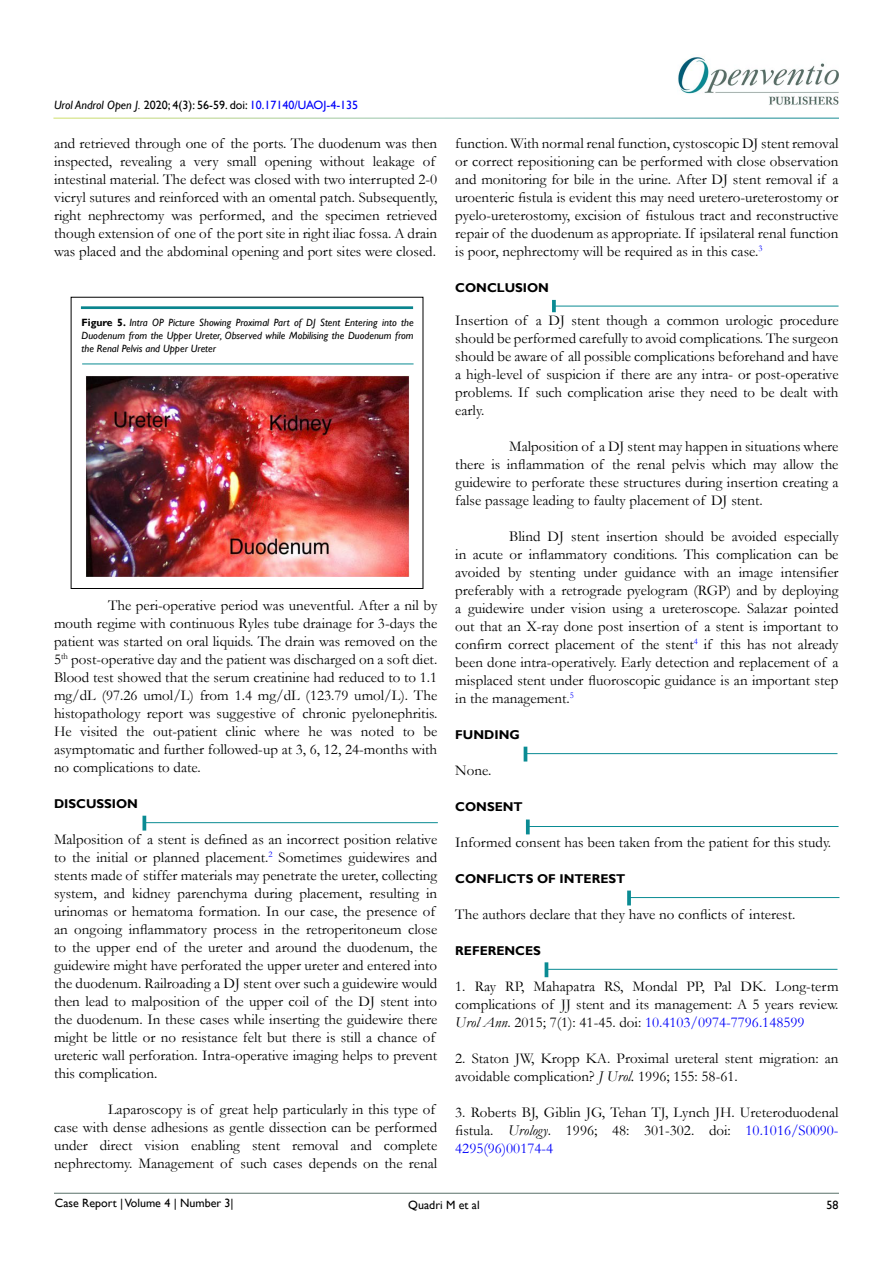
<style>
.page{position:relative;width:893px;height:1263px;background:#fff}
.page>*{position:absolute;margin:0;border:0;box-sizing:border-box;transform-origin:0 0}
.t1{font:15px/18px "Garamond";color:#000;text-align:justify}
.t2{font:700 12.75px "Gill Sans";color:#000}
.t3{font:12px "Gill Sans";color:#000}
.t4{font:12px "Gill Sans";color:#000101}
.t5{font:italic 10.5px/12.6px "Gill Sans";color:#000;text-align:justify}
.s1{font-style:italic}
.s2{color:#0000fa}
.s3{font-weight:700;font-style:normal}
</style>
<div class="page">
<hr style="left:54px;top:1193px;width:785px;height:1px;background:#597068">
<img style="left:678px;top:57px;width:161px;height:48px">
<hr style="left:555px;top:306px;width:283px;height:1px;background:#0a8b93">
<svg style="left:552px;top:300px;width:4px;height:12px"></svg>
<img style="left:86px;top:376px;width:324px;height:201px">
<div style="left:68px;top:294px;width:357px;height:16px;background:#f9f2f3;opacity:.75"></div>
<hr style="left:82px;top:364px;width:332px;height:1px;background:#0a8b93">
<hr style="left:144px;top:822px;width:294px;height:1px;background:#0a8b93">
<svg style="left:142px;top:816px;width:4px;height:14px"></svg>
<hr style="left:525px;top:753px;width:312px;height:1px;background:#0a8b93">
<hr style="left:524px;top:747px;width:3px;height:14px;background:#0a8b93">
<hr style="left:528px;top:826px;width:310px;height:1px;background:#0a8b93">
<svg style="left:526px;top:819px;width:4px;height:15px"></svg>
<hr style="left:629px;top:897px;width:210px;height:1px;background:#0a8b93">
<svg style="left:627px;top:890px;width:4px;height:15px"></svg>
<hr style="left:546px;top:969px;width:291px;height:1px;background:#0a8b93">
<hr style="left:545px;top:962px;width:3px;height:15px;background:#0a8b93">
<p class="t3" style="left:54px;top:98px;width:306px"><span class="s1">Urol Androl Open J.</span> 2020; 4(3): 56-59. doi: <span class="s2">10.17140/UAOJ-4-135</span></p>
<p class="t1" style="left:54px;top:134px;width:385px;text-align:left">and retrieved through one of the ports. The duodenum was then inspected, revealing a very small opening without leakage of intestinal material. The defect was closed with two interrupted 2-0 vicryl sutures and reinforced with an omental patch. Subsequently, right nephrectomy was performed, and the specimen retrieved though extension of one of the port site in right iliac fossa. A drain was placed and the abdominal opening and port sites were closed.</p>
<p class="t5" style="left:81px;top:317px;width:334px"><span class="s3">Figure 5.</span> Intra OP Picture Showing Proximal Part of DJ Stent Entering into the Duodenum from the Upper Ureter, Observed while Mobilising the Duodenum from the Renal Pelvis and Upper Ureter</p>
<p class="t1" style="left:54px;top:596px;width:385px;text-indent:54px">The peri-operative period was uneventful. After a nil by mouth regime with continuous Ryles tube drainage for 3-days the patient was started on oral liquids. The drain was removed on the 5<sup>th</sup> post-operative day and the patient was discharged on a soft diet.<br>Blood test showed that the serum creatinine had reduced to to 1.1 mg/dL (97.26 umol/L) from 1.4 mg/dL (123.79 umol/L). The histopathology report was suggestive of chronic pyelonephritis.<br>He visited the out-patient clinic where he was noted to be asymptomatic and further followed-up at 3, 6, 12, 24-months with no complications to date.</p>
<p class="t2" style="left:54px;top:796px;width:86px">DISCUSSION</p>
<p class="t1" style="left:54px;top:830px;width:385px;text-align:left">Malposition of a stent is defined as an incorrect position relative to the initial or planned placement.<sup>2</sup> Sometimes guidewires and stents made of stiffer materials may penetrate the ureter, collecting system, and kidney parenchyma during placement, resulting in urinomas or hematoma formation. In our case, the presence of an ongoing inflammatory process in the retroperitoneum close to the upper end of the ureter and around the duodenum, the guidewire might have perforated the upper ureter and entered into the duodenum. Railroading a DJ stent over such a guidewire would then lead to malposition of the upper coil of the DJ stent into the duodenum. In these cases while inserting the guidewire there might be little or no resistance felt but there is still a chance of ureteric wall perforation. Intra-operative imaging helps to prevent this complication.</p>
<p class="t1" style="left:54px;top:1100px;width:385px;text-align:left;text-indent:54px">Laparoscopy is of great help particularly in this type of case with dense adhesions as gentle dissection can be performed under direct vision enabling stent removal and complete nephrectomy. Management of such cases depends on the renal</p>
<p class="t1" style="left:455px;top:134px;width:385px">function. With normal renal function, cystoscopic DJ stent removal or correct repositioning can be performed with close observation and monitoring for bile in the urine. After DJ stent removal if a uroenteric fistula is evident this may need uretero-ureterostomy or pyelo-ureterostomy, excision of fistulous tract and reconstructive repair of the duodenum as appropriate. If ipsilateral renal function is poor, nephrectomy will be required as in this case.<sup>3</sup></p>
<p class="t2" style="left:455px;top:280px;width:95px">CONCLUSION</p>
<p class="t1" style="left:455px;top:311px;width:385px">Insertion of a DJ stent though a common urologic procedure should be performed carefully to avoid complications. The surgeon should be aware of all possible complications beforehand and have a high-level of suspicion if there are any intra- or post-operative problems. If such complication arise they need to be dealt with early.</p>
<p class="t1" style="left:455px;top:437px;width:385px;text-indent:54px">Malposition of a DJ stent may happen in situations where there is inflammation of the renal pelvis which may allow the guidewire to perforate these structures during insertion creating a false passage leading to faulty placement of DJ stent.</p>
<p class="t1" style="left:455px;top:527px;width:385px;text-indent:54px">Blind DJ stent insertion should be avoided especially in acute or inflammatory conditions. This complication can be avoided by stenting under guidance with an image intensifier preferably with a retrograde pyelogram (RGP) and by deploying a guidewire under vision using a ureteroscope. Salazar pointed out that an X-ray done post insertion of a stent is important to confirm correct placement of the stent<sup>4</sup> if this has not already been done intra-operatively. Early detection and replacement of a misplaced stent under fluoroscopic guidance is an important step in the management.<sup>5</sup></p>
<p class="t2" style="left:455px;top:727px;width:66px">FUNDING</p>
<p class="t1" style="left:455px;top:761px;width:38px">None.</p>
<p class="t2" style="left:455px;top:799px;width:69px">CONSENT</p>
<p class="t1" style="left:455px;top:833px;width:377px">Informed consent has been taken from the patient for this study.</p>
<p class="t2" style="left:455px;top:871px;width:172px">CONFLICTS OF INTEREST</p>
<p class="t1" style="left:455px;top:905px;width:342px">The authors declare that they have no conflicts of interest.</p>
<p class="t2" style="left:455px;top:943px;width:87px">REFERENCES</p>
<p class="t1" style="left:455px;top:977px;width:385px">1. Ray RP, Mahapatra RS, Mondal PP, Pal DK. Long-term complications of JJ stent and its management: A 5 years review.<br><span class="s1">Urol Ann</span>. 2015; 7(1): 41-45. doi: <span class="s2">10.4103/0974-7796.148599</span></p>
<p class="t1" style="left:455px;top:1049px;width:385px">2. Staton JW, Kropp KA. Proximal ureteral stent migration: an avoidable complication? <span class="s1">J Urol.</span> 1996; 155: 58-61.</p>
<p class="t1" style="left:455px;top:1103px;width:385px">3. Roberts BJ, Giblin JG, Tehan TJ, Lynch JH. Ureteroduodenal fistula. <span class="s1">Urology</span>. 1996; 48: 301-302. doi: <span class="s2">10.1016/S0090- 4295(96)00174-4</span></p>
<p class="t3" style="left:55px;top:1196px;width:180px">Case Report | Volume 4 | Number 3|</p>
<p class="t3" style="left:826px;top:1198px;width:13px">58</p>
<p class="t4" style="left:408px;top:1198px;width:73px">Quadri M et al</p>
</div>
